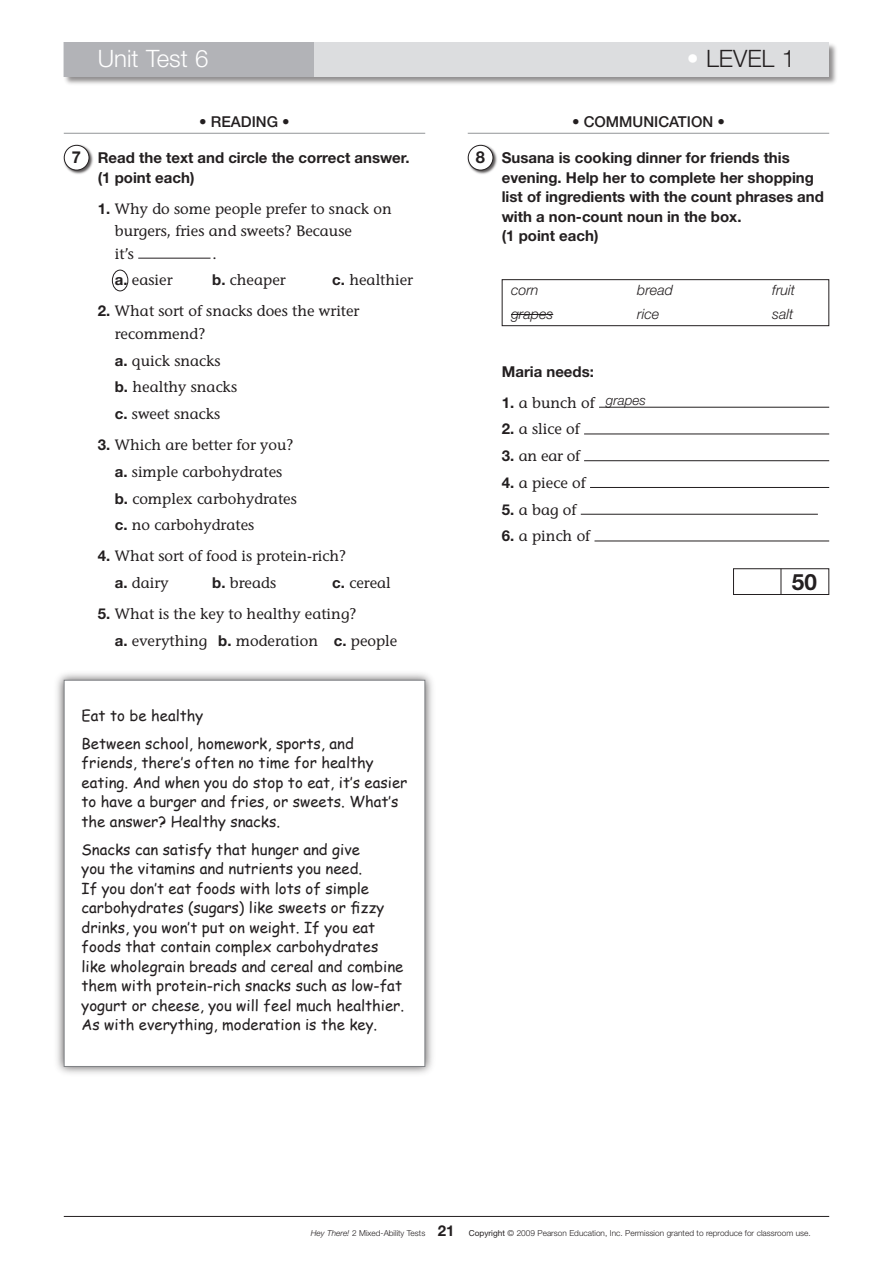
<style>
.page{position:relative;width:893px;height:1263px;background:#fff}
.page>*{position:absolute;margin:0;border:0;box-sizing:border-box;transform-origin:0 0}
.t1{font:300 24px "Helvetica Neue";color:#fff}
.t2{font:300 24px "Helvetica Neue";color:#231f20}
.t3{font:700 22.5px "Helvetica Neue";color:#231f20}
.t4{font:700 16.5px "Helvetica Neue";color:#231f20}
.t5{font:15px/19.5px "Comic Sans MS";color:#231f20}
._02-exercicio__abc_n{font:15px/22.5px "Stone Informal";color:#231f20}
._01-enunciado{font:700 15px/19.5px "Helvetica Neue";color:#231f20}
._00-cabeço{font:500 15px "Helvetica Neue";color:#231f20}
.t6{font:italic 300 14.25px "Helvetica Neue";color:#231f20}
._02-exemplo{font:italic 300 13.5px "Helvetica Neue";color:#231f20}
.t7{font:300 8.25px "Helvetica Neue";color:#231f20}
.s1{color:#fff}
.s2{font-family:"Helvetica Neue";font-weight:700}
.s3{font-style:italic}
.s4{font-weight:700;font-size:15px}
.s5{font-weight:400}
</style>
<div class="page">
<div style="left:62px;top:41px;width:777px;height:45px;background:#231f20;opacity:.5"></div>
<div style="left:64px;top:43px;width:765px;height:34px;background:#dcdddf"></div>
<div style="left:64px;top:43px;width:250px;height:34px;background:#b2b3b7"></div>
<hr style="left:64px;top:1216px;width:765px;height:1px;background:#231f20">
<hr style="left:64px;top:133px;width:361px;height:1px;background:#939598">
<div style="left:63px;top:144px;width:32px;height:32px;background:#231f20;opacity:.75"></div>
<div style="left:64px;top:145px;width:25px;height:25px;background:#fff;border-radius:50%"></div>
<div style="left:64px;top:145px;width:25px;height:25px;border:1px solid #231f20;border-radius:50%"></div>
<hr style="left:138px;top:258px;width:73px;height:1px;background:#231f20">
<div style="left:54px;top:668px;width:382px;height:408px;background:#231f20;opacity:.75"></div>
<div style="left:64px;top:680px;width:361px;height:386px;background:#fff"></div>
<div style="left:64px;top:680px;width:361px;height:387px;border:1px solid #808285"></div>
<hr style="left:468px;top:133px;width:361px;height:1px;background:#939598">
<div style="left:467px;top:144px;width:32px;height:32px;background:#231f20;opacity:.75"></div>
<div style="left:468px;top:145px;width:25px;height:25px;background:#fff;border-radius:50%"></div>
<div style="left:468px;top:145px;width:25px;height:25px;border:1px solid #231f20;border-radius:50%"></div>
<hr style="left:511px;top:314px;width:42px;height:1px;background:#231f20">
<div style="left:502px;top:279px;width:327px;height:47px;border:1px solid #231f20"></div>
<hr style="left:599px;top:407px;width:230px;height:1px;background:#231f20">
<hr style="left:584px;top:434px;width:245px;height:1px;background:#231f20">
<hr style="left:584px;top:460px;width:245px;height:1px;background:#231f20">
<hr style="left:590px;top:487px;width:239px;height:1px;background:#231f20">
<hr style="left:581px;top:514px;width:237px;height:1px;background:#231f20">
<hr style="left:594px;top:541px;width:235px;height:1px;background:#231f20">
<div style="left:733px;top:568px;width:96px;height:27px;border:1px solid #231f20"></div>
<svg style="left:781px;top:569px;width:1px;height:26px"></svg>
<div style="left:112px;top:270px;width:16px;height:21px;border:1px solid #231f20;border-radius:50%"></div>
<p class="t1" style="left:98px;top:44px;width:112px">Unit Test 6</p>
<p class="t2" style="left:687px;top:44px;width:110px"><span class="s1">•</span> LEVEL 1</p>
<p class="_00-cabeço" style="left:199px;top:112px;width:92px">• READING •</p>
<p class="t4" style="left:72px;top:147px;width:11px">7</p>
<p class="_01-enunciado" style="left:98px;top:148px;width:313px">Read the text and circle the correct answer. (1 point each)</p>
<p class="_02-exercicio__abc_n" style="left:115px;top:197px;width:278px;text-indent:-17px"><span class="s2">1.</span> Why do some people prefer to snack on burgers, fries and sweets? Because<br>it’s</p>
<p class="_02-exercicio__abc_n" style="left:212px;top:242px;width:6px">.</p>
<p class="_02-exercicio__abc_n" style="left:115px;top:269px;width:59px"><span class="s2">a.</span> easier</p>
<p class="_02-exercicio__abc_n" style="left:212px;top:269px;width:75px"><span class="s2">b.</span> cheaper</p>
<p class="_02-exercicio__abc_n" style="left:332px;top:269px;width:82px"><span class="s2">c.</span> healthier</p>
<p class="_02-exercicio__abc_n" style="left:115px;top:300px;width:246px;text-indent:-17px"><span class="s2">2.</span> What sort of snacks does the writer recommend?</p>
<p class="_02-exercicio__abc_n" style="left:115px;top:349px;width:107px"><span class="s2">a.</span> quick snacks</p>
<p class="_02-exercicio__abc_n" style="left:115px;top:376px;width:124px"><span class="s2">b.</span> healthy snacks</p>
<p class="_02-exercicio__abc_n" style="left:115px;top:403px;width:107px"><span class="s2">c.</span> sweet snacks</p>
<p class="_02-exercicio__abc_n" style="left:98px;top:434px;width:197px"><span class="s2">3.</span> Which are better for you?</p>
<p class="_02-exercicio__abc_n" style="left:115px;top:460px;width:169px"><span class="s2">a.</span> simple carbohydrates</p>
<p class="_02-exercicio__abc_n" style="left:115px;top:487px;width:183px"><span class="s2">b.</span> complex carbohydrates</p>
<p class="_02-exercicio__abc_n" style="left:115px;top:514px;width:141px"><span class="s2">c.</span> no carbohydrates</p>
<p class="_02-exercicio__abc_n" style="left:98px;top:545px;width:250px"><span class="s2">4.</span> What sort of food is protein-rich?</p>
<p class="_02-exercicio__abc_n" style="left:115px;top:572px;width:56px"><span class="s2">a.</span> dairy</p>
<p class="_02-exercicio__abc_n" style="left:212px;top:572px;width:65px"><span class="s2">b.</span> breads</p>
<p class="_02-exercicio__abc_n" style="left:332px;top:572px;width:60px"><span class="s2">c.</span> cereal</p>
<p class="_02-exercicio__abc_n" style="left:98px;top:603px;width:260px"><span class="s2">5.</span> What is the key to healthy eating?</p>
<p class="_02-exercicio__abc_n" style="left:115px;top:629px;width:284px"><span class="s2">a.</span> everything <span class="s2">b.</span> moderation <span class="s2">c.</span> people</p>
<p class="t5" style="left:82px;top:701px;width:274px;line-height:28px">Eat to be healthy<br>Between school, homework, sports, and</p>
<p class="t5" style="left:82px;top:752px;width:327px">friends, there’s often no time for healthy eating. And when you do stop to eat, it’s easier to have a burger and fries, or sweets. What’s the answer? Healthy snacks.</p>
<p class="t5" style="left:82px;top:839px;width:324px">Snacks can satisfy that hunger and give<br>you the vitamins and nutrients you need.<br>If you don’t eat foods with lots of simple carbohydrates (sugars) like sweets or fizzy drinks, you won’t put on weight. If you eat foods that contain complex carbohydrates like wholegrain breads and cereal and combine them with protein-rich snacks such as low-fat yogurt or cheese, you will feel much healthier.<br>As with everything, moderation is the key.</p>
<p class="_00-cabeço" style="left:572px;top:112px;width:154px">• COMMUNICATION •</p>
<p class="t4" style="left:476px;top:147px;width:11px">8</p>
<p class="_01-enunciado" style="left:502px;top:148px;width:324px">Susana is cooking dinner for friends this evening. Help her to complete her shopping list of ingredients with the count phrases and with a non-count noun in the box.<br>(1 point each)</p>
<p class="t6" style="left:511px;top:282px;width:29px">corn</p>
<p class="t6" style="left:637px;top:282px;width:37px">bread</p>
<p class="t6" style="left:772px;top:282px;width:24px">fruit</p>
<p class="t6" style="left:511px;top:306px;width:44px">grapes</p>
<p class="t6" style="left:637px;top:306px;width:23px">rice</p>
<p class="t6" style="left:772px;top:306px;width:23px">salt</p>
<p class="_01-enunciado" style="left:502px;top:361px;width:94px">Maria needs:</p>
<p class="_02-exercicio__abc_n" style="left:502px;top:391px;width:94px"><span class="s2">1.</span> a bunch of</p>
<p class="_02-exercicio__abc_n" style="left:502px;top:418px;width:80px"><span class="s2">2.</span> a slice of</p>
<p class="_02-exercicio__abc_n" style="left:502px;top:445px;width:80px"><span class="s2">3.</span> an ear of</p>
<p class="_02-exercicio__abc_n" style="left:502px;top:471px;width:85px"><span class="s2">4.</span> a piece of</p>
<p class="_02-exercicio__abc_n" style="left:502px;top:498px;width:76px"><span class="s2">5.</span> a bag of</p>
<p class="_02-exercicio__abc_n" style="left:502px;top:525px;width:90px"><span class="s2">6.</span> a pinch of</p>
<p class="_02-exemplo" style="left:606px;top:393px;width:42px">grapes</p>
<p class="t3" style="left:792px;top:568px;width:27px">50</p>
<p class="t7" style="left:311px;top:1228px;width:145px"><span class="s3">Hey There!</span> 2 Mixed-Ability Tests <span class="s4">21</span></p>
<p class="t7" style="left:469px;top:1228px;width:343px"><span class="s5">Copyright</span> © 2009 Pearson Education, Inc. Permission granted to reproduce for classroom use.</p>
</div>
